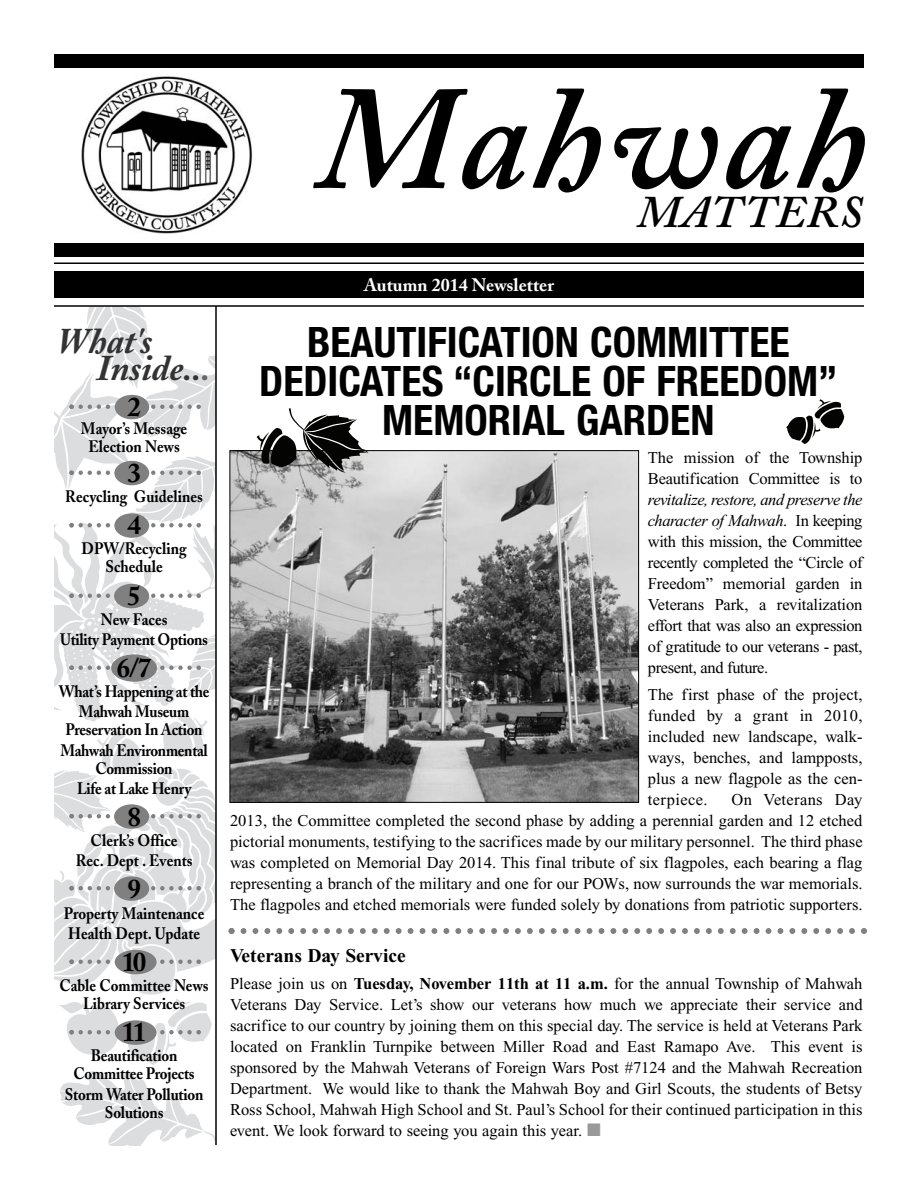
<style>
.page{position:relative;width:918px;height:1188px;background:#fff}
.page>*{position:absolute;margin:0;border:0;box-sizing:border-box;transform-origin:0 0}
.t1{font:147px "Adobe Caslon Semibold Italic Os F";letter-spacing:.025em;color:#000}
.t2{font:45px "Adobe Caslon Semibold Italic Os F";letter-spacing:.02em;color:#000}
.t3{font:700 condensed 42px/39px "Helvetica Neue";color:#000;text-align:center}
.t4{font:36px/27px "Adobe Caslon Bold Italic Os F";color:#333}
.t5{font:700 27px "Adobe Caslon";color:#000}
.t6{font:700 19.5px "Times New Roman";color:#000}
.t7{font:700 18px "Adobe Caslon";color:#fff}
.t8{font:16.5px/21px "Times New Roman";color:#000;text-align:justify}
.t9{font:700 16.5px/20.1px "Adobe Caslon";letter-spacing:-.01em;color:#000;text-align:center;scale:.9 1}
.s1{color:#666}
.s2{font-style:italic}
.s3{font-weight:700}
.s4{color:#999}
</style>
<div class="page">
<svg style="left:54px;top:307px;width:161px;height:838px"></svg>
<div style="left:115px;top:1020px;width:42px;height:25px;background:#808080;border-radius:50%"></div>
<div style="left:54px;top:54px;width:810px;height:14px;background:#000"></div>
<div style="left:54px;top:243px;width:810px;height:13px;background:#000"></div>
<hr style="left:54px;top:263px;width:810px;height:1px;background:#000">
<hr style="left:54px;top:305px;width:810px;height:2px;background:#000">
<div style="left:54px;top:272px;width:810px;height:26px;background:#000"></div>
<img style="left:81px;top:76px;width:172px;height:158px">
<hr style="left:215px;top:306px;width:2px;height:839px;background:#000">
<img style="left:232px;top:452px;width:405px;height:349px">
<svg style="left:228px;top:928px;width:639px;height:6px"></svg>
<svg style="left:786px;top:399px;width:59px;height:45px"></svg>
<svg style="left:257px;top:408px;width:111px;height:64px"></svg>
<h3 class="t4" style="left:97px;top:333px;width:115px;text-indent:-40px">What's<br>Inside..<span class="s1">.</span></h3>
<h3 class="t5" style="left:127px;top:396px;width:15px">2</h3>
<p class="t9" style="left:81px;top:421px;width:120px;line-height:18px">Mayor’s Message<br>Election News</p>
<h3 class="t5" style="left:127px;top:462px;width:15px">3</h3>
<p class="t9" style="left:65px;top:488px;width:155px">Recycling Guidelines</p>
<h3 class="t5" style="left:127px;top:514px;width:15px">4</h3>
<p class="t9" style="left:82px;top:542px;width:118px;line-height:18px">DPW/Recycling<br>Schedule</p>
<h3 class="t5" style="left:127px;top:585px;width:15px">5</h3>
<p class="t9" style="left:60px;top:611px;width:166px">New Faces<br>Utility Payment Options</p>
<h3 class="t5" style="left:117px;top:657px;width:36px">6/7</h3>
<p class="t9" style="left:59px;top:683px;width:169px">What’s Happening at the<br>Mahwah Museum</p>
<p class="t9" style="left:60px;top:722px;width:166px">Preservation In Action<br>Mahwah Environmental</p>
<p class="t9" style="left:77px;top:760px;width:128px">Commission<br>Life at Lake Henry</p>
<h3 class="t5" style="left:127px;top:806px;width:15px">8</h3>
<p class="t9" style="left:76px;top:832px;width:131px">Clerk’s Office<br>Rec. Dept . Events</p>
<h3 class="t5" style="left:127px;top:879px;width:15px">9</h3>
<p class="t9" style="left:64px;top:905px;width:158px;text-align:left">Property Maintenance<br>Health Dept. Update</p>
<h3 class="t5" style="left:122px;top:951px;width:26px">10</h3>
<p class="t9" style="left:60px;top:978px;width:167px;line-height:18px">Cable Committee News<br>Library Services</p>
<h3 class="t5" style="left:122px;top:1021px;width:26px">11</h3>
<p class="t9" style="left:74px;top:1049px;width:136px;line-height:18px">Beautification<br>Committee Projects</p>
<p class="t9" style="left:65px;top:1087px;width:156px;line-height:18px">Storm Water Pollution<br>Solutions</p>
<h1 class="t1" style="left:315px;top:89px;width:553px">Mahwah</h1>
<h2 class="t2" style="left:637px;top:197px;width:227px">MATTERS</h2>
<p class="t7" style="left:364px;top:278px;width:191px">Autumn 2014 Newsletter</p>
<h3 class="t3" style="left:259px;top:326px;width:580px">BEAUTIFICATION COMMITTEE<br>DEDICATES “CIRCLE OF FREEDOM”<br>MEMORIAL GARDEN</h3>
<p class="t8" style="left:648px;top:449px;width:216px">The mission of the Township<br>Beautification Committee is to</p>
<p class="t8" style="left:648px;top:491px;width:216px"><span class="s2">revitalize, restore, and preserve the character of Mahwah</span>. In keeping with this mission, the Committee recently completed the “Circle of Freedom” memorial garden in Veterans Park, a revitalization effort that was also an expression of gratitude to our veterans - past, present, and future.</p>
<p class="t8" style="left:648px;top:685px;width:216px">The first phase of the project, funded by a grant in 2010, included new landscape, walk&shy;ways, benches, and lampposts, plus a new flagpole as the cen&shy;terpiece.</p>
<p class="t8" style="left:230px;top:790px;width:634px;text-indent:502px">On Veterans Day 2013, the Committee completed the second phase by adding a perennial garden and 12 etched pictorial monuments, testifying to the sacrifices made by our military personnel. The third phase was completed on Memorial Day 2014. This final tribute of six flagpoles, each bearing a flag representing a branch of the military and one for our POWs, now surrounds the war memorials.<br>The flagpoles and etched memorials were funded solely by donations from patriotic supporters.</p>
<p class="t6" style="left:230px;top:949px;width:177px">Veterans Day Service</p>
<p class="t8" style="left:230px;top:974px;width:634px">Please join us on <span class="s3">Tuesday, November 11th at 11 a.m.</span> for the annual Township of Mahwah Veterans Day Service. Let’s show our veterans how much we appreciate their service and sacrifice to our country by joining them on this special day. The service is held at Veterans Park located on Franklin Turnpike between Miller Road and East Ramapo Ave. This event is sponsored by the Mahwah Veterans of Foreign Wars Post #7124 and the Mahwah Recreation Department. We would like to thank the Mahwah Boy and Girl Scouts, the students of Betsy Ross School, Mahwah High School and St. Paul’s School for their continued participation in this event. We look forward to seeing you again this year. <span class="s4">■</span></p>
</div>
